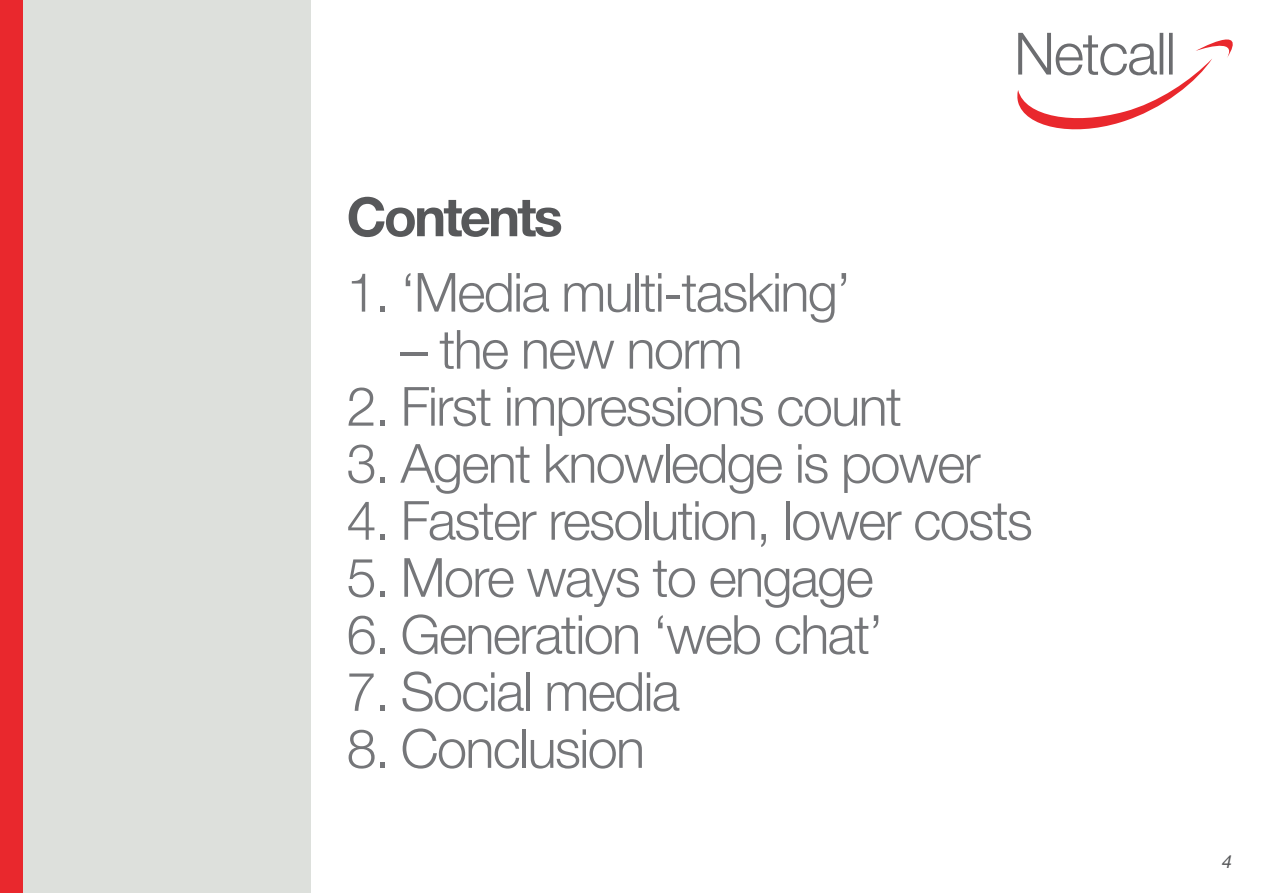
<style>
.page{position:relative;width:1263px;height:893px;background:#fff}
.page>*{position:absolute;margin:0;border:0;box-sizing:border-box;transform-origin:0 0}
.t1{font:300 54px "Helvetica Neue";letter-spacing:-.03em;color:#757679}
.t2{font:700 54px "Helvetica Neue";letter-spacing:-.05em;color:#57585a}
.t3{font:italic 18px "Helvetica Neue";color:#57585a}
</style>
<div class="page">
<svg style="left:1017px;top:33px;width:216px;height:96px"></svg>
<div style="left:0;top:0;width:311px;height:893px;background:#dde0dc"></div>
<div style="left:0;top:0;width:23px;height:893px;background:#e9282d"></div>
<p class="t2" style="left:347px;top:175px;width:218px">Contents</p>
<p class="t1" style="left:347px;top:249px;width:506px">1. ‘Media multi-tasking’</p>
<p class="t1" style="left:401px;top:306px;width:344px">– the new norm</p>
<p class="t1" style="left:347px;top:363px;width:557px">2. First impressions count</p>
<p class="t1" style="left:347px;top:420px;width:635px">3. Agent knowledge is power</p>
<p class="t1" style="left:347px;top:477px;width:688px">4. Faster resolution, lower costs</p>
<p class="t1" style="left:347px;top:534px;width:529px">5. More ways to engage</p>
<p class="t1" style="left:347px;top:591px;width:538px">6. Generation ‘web chat’</p>
<p class="t1" style="left:347px;top:648px;width:335px">7. Social media</p>
<p class="t1" style="left:347px;top:705px;width:300px">8. Conclusion</p>
<p class="t3" style="left:1222px;top:848px;width:12px">4</p>
</div>
